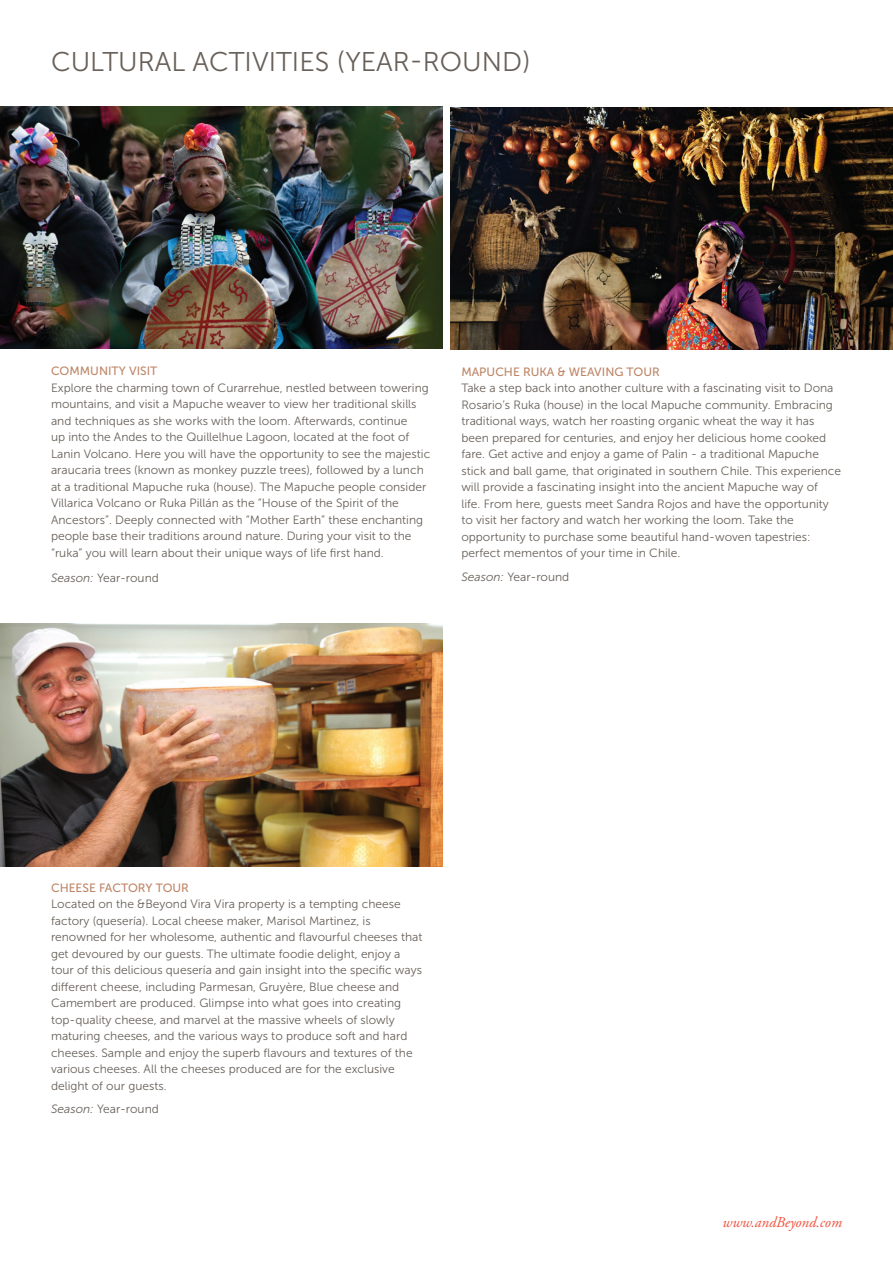
<style>
.page{position:relative;width:893px;height:1263px;background:#fff}
.page>*{position:absolute;margin:0;border:0;box-sizing:border-box;transform-origin:0 0}
.t1{font:27px "Museo Sans 300";color:#686059}
.t2{font:italic 15px "Adobe Garamond Pro";color:#f0523e}
.t3{font:12px/16.5px "Museo Sans 300";color:#686059}
.t4{font:12px "Museo Sans 500";color:#be8668}
.s1{font-style:italic}
</style>
<div class="page">
<img style="left:0;top:106px;width:442px;height:243px">
<img style="left:0;top:624px;width:442px;height:242px">
<img style="left:450px;top:107px;width:443px;height:243px">
<h1 class="t1" style="left:51px;top:47px;width:481px">CULTURAL ACTIVITIES (YEAR-ROUND)</h1>
<p class="t4" style="left:51px;top:364px;width:108px">COMMUNITY VISIT</p>
<p class="t3" style="left:51px;top:379px;width:381px">Explore the charming town of Curarrehue, nestled between towering mountains, and visit a Mapuche weaver to view her traditional skills and techniques as she works with the loom. Afterwards, continue<br>up into the Andes to the Quillelhue Lagoon, located at the foot of Lanin Volcano. Here you will have the opportunity to see the majestic araucaria trees (known as monkey puzzle trees), followed by a lunch at a traditional Mapuche ruka (house). The Mapuche people consider Villarica Volcano or Ruka Pillán as the “House of the Spirit of the Ancestors”. Deeply connected with “Mother Earth” these enchanting people base their traditions around nature. During your visit to the “ruka” you will learn about their unique ways of life first hand.</p>
<p class="t3" style="left:51px;top:569px;width:109px"><span class="s1">Season:</span> Year-round</p>
<p class="t4" style="left:461px;top:365px;width:200px">MAPUCHE RUKA &amp; WEAVING TOUR</p>
<p class="t3" style="left:461px;top:380px;width:381px">Take a step back into another culture with a fascinating visit to Dona Rosario’s Ruka (house) in the local Mapuche community. Embracing traditional ways, watch her roasting organic wheat the way it has been prepared for centuries, and enjoy her delicious home cooked fare. Get active and enjoy a game of Palin - a traditional Mapuche stick and ball game, that originated in southern Chile. This experience will provide a fascinating insight into the ancient Mapuche way of<br>life. From here, guests meet Sandra Rojos and have the opportunity to visit her factory and watch her working the loom. Take the opportunity to purchase some beautiful hand-woven tapestries: perfect mementos of your time in Chile.</p>
<p class="t3" style="left:461px;top:568px;width:109px"><span class="s1">Season:</span> Year-round</p>
<p class="t4" style="left:51px;top:881px;width:139px">CHEESE FACTORY TOUR</p>
<p class="t3" style="left:51px;top:896px;width:373px">Located on the &amp;Beyond Vira Vira property is a tempting cheese factory (quesería). Local cheese maker, Marisol Martinez, is renowned for her wholesome, authentic and flavourful cheeses that get devoured by our guests. The ultimate foodie delight, enjoy a tour of this delicious quesería and gain insight into the specific ways different cheese, including Parmesan, Gruyère, Blue cheese and Camembert are produced. Glimpse into what goes into creating top-quality cheese, and marvel at the massive wheels of slowly maturing cheeses, and the various ways to produce soft and hard cheeses. Sample and enjoy the superb flavours and textures of the various cheeses. All the cheeses produced are for the exclusive delight of our guests.</p>
<p class="t3" style="left:51px;top:1101px;width:109px"><span class="s1">Season:</span> Year-round</p>
<p class="t2" style="left:722px;top:1213px;width:121px">www.andBeyond.com</p>
</div>
